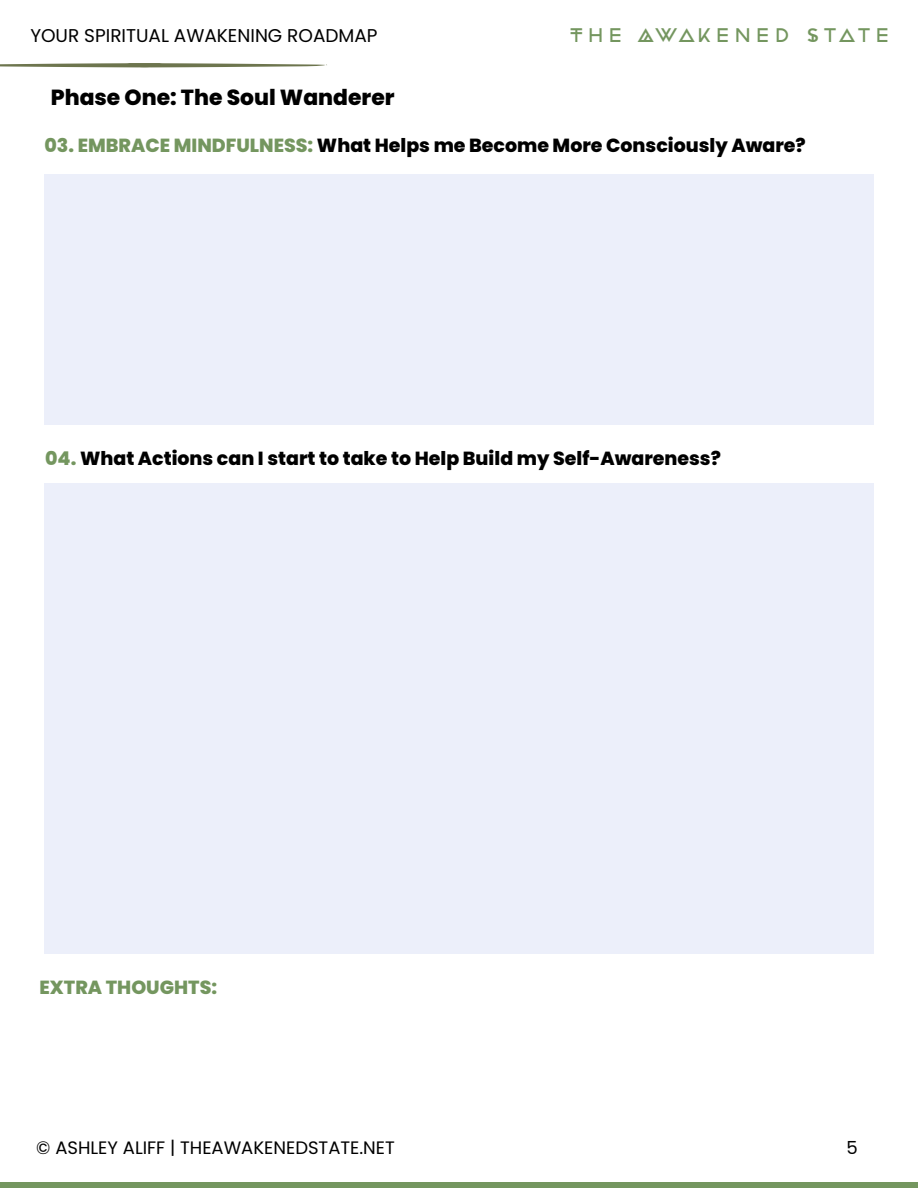
<style>
.page{position:relative;width:918px;height:1188px;background:#fff}
.page>*{position:absolute;margin:0;border:0;box-sizing:border-box;transform-origin:0 0}
.t1{font:800 21.9px "Poppins";color:#000}
.t2{font:21.9px "Ohmega Sans";color:#74965f}
.t3{font:800 18.9px "Poppins";color:#000}
.t4{font:800 18.9px "Poppins";color:#74965f}
.t5{font:18.45px "Poppins";color:#000}
.t6{font:18px "Poppins";color:#000}
.s1{color:#74965f}
</style>
<div class="page">
<svg style="left:0;top:63px;width:327px;height:4px"></svg>
<div style="left:0;top:1182px;width:918px;height:6px;background:#74965f"></div>
<div style="left:44px;top:174px;width:830px;height:250px;background:#eceffa"></div>
<div style="left:44px;top:483px;width:830px;height:470px;background:#eceffa"></div>
<p class="t5" style="left:30px;top:22px;width:349px">YOUR SPIRITUAL AWAKENING ROADMAP</p>
<p class="t2" style="left:568px;top:20px;width:326px">THE AWAKENED STATE</p>
<p class="t1" style="left:51px;top:82px;width:345px">Phase One: The Soul Wanderer</p>
<p class="t3" style="left:45px;top:132px;width:763px"><span class="s1">03. EMBRACE MINDFULNESS:</span> What Helps me Become More Consciously Aware?</p>
<p class="t3" style="left:45px;top:446px;width:677px"><span class="s1">04.</span> What Actions can I start to take to Help Build my Self-Awareness?</p>
<p class="t4" style="left:40px;top:974px;width:179px">EXTRA THOUGHTS:</p>
<p class="t6" style="left:36px;top:1135px;width:360px">© ASHLEY ALIFF | THEAWAKENEDSTATE.NET</p>
<p class="t6" style="left:847px;top:1135px;width:13px">5</p>
</div>
